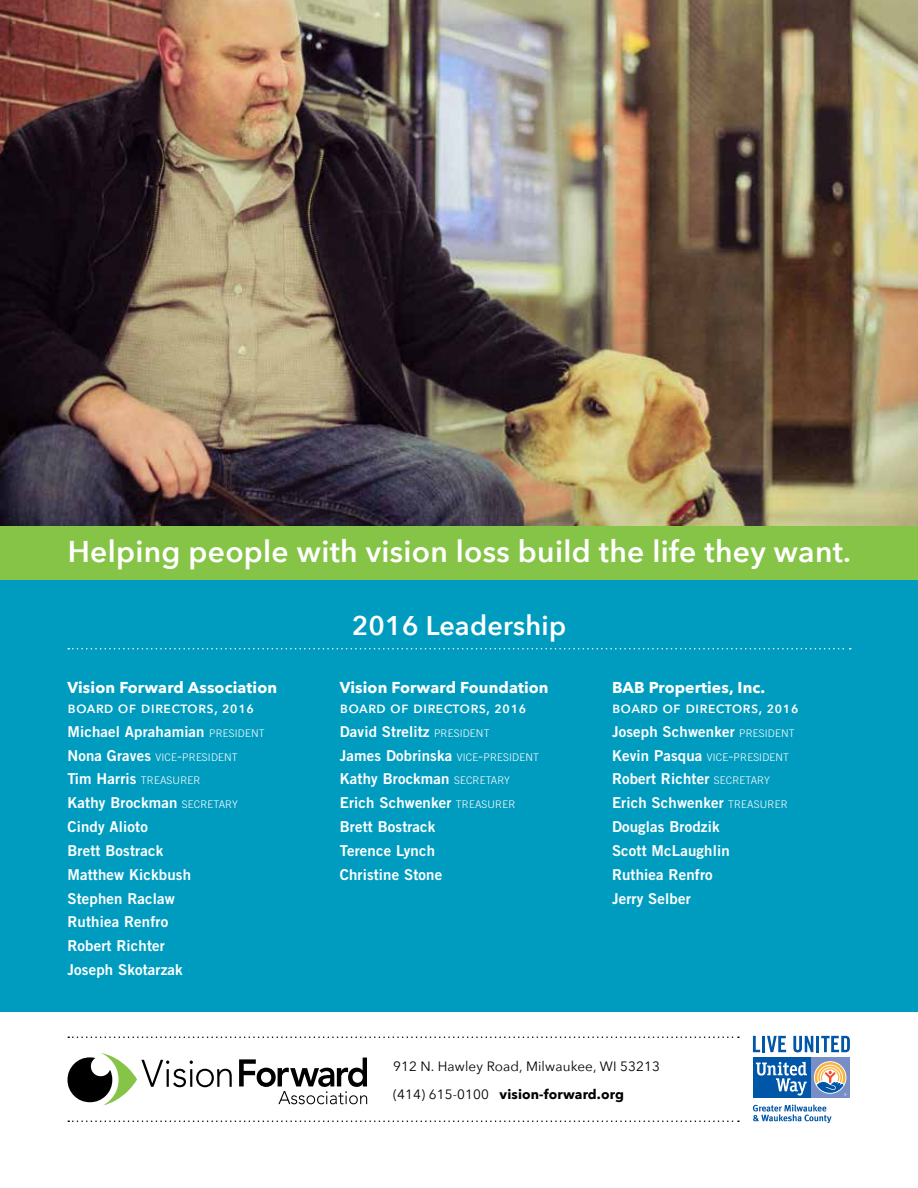
<style>
.page{position:relative;width:918px;height:1188px;background:#fff}
.page>*{position:absolute;margin:0;border:0;box-sizing:border-box;transform-origin:0 0}
.t1{font:600 30px "Avenir Next";letter-spacing:.01em;color:#fff}
.t2{font:600 27px "Avenir Next";letter-spacing:.01em;color:#fff}
.t3{font:700 15.75px "Avenir Next";letter-spacing:.01em;color:#fff}
.t4{font:500 15.75px "Avenir Next";letter-spacing:.01em;color:#fff}
.t5{font:15px/23.9px "Trade Gothic Bold Two";letter-spacing:.01em;color:#fff}
.t6{font:13.5px/27.8px "Avenir Next";letter-spacing:.01em;color:#000}
.t7{font:300 10.5px "Trade Gothic";letter-spacing:.015em;color:#fff}
.s1{font-family:"Trade Gothic";font-weight:300;font-size:10.5px}
.s2{font-family:"Trade Gothic Bold Two";font-weight:400;font-size:15px}
.s3{font-size:15px}
.s4{font-family:"Trade Gothic";font-weight:300}
.s5{font-weight:700}
</style>
<div class="page">
<img style="left:0;top:0;width:918px;height:526px">
<svg style="left:239px;top:1058px;width:128px;height:46px"></svg>
<svg style="left:67px;top:1053px;width:165px;height:52px"></svg>
<div style="left:0;top:526px;width:918px;height:486px;background:#009cc0"></div>
<div style="left:0;top:526px;width:918px;height:54px;background:#85c446"></div>
<svg style="left:753px;top:1036px;width:7px;height:16px"></svg>
<hr style="left:762px;top:1036px;width:3px;height:16px;background:#0056a7">
<svg style="left:767px;top:1036px;width:19px;height:16px"></svg>
<svg style="left:793px;top:1036px;width:20px;height:16px"></svg>
<hr style="left:816px;top:1036px;width:3px;height:16px;background:#0056a7">
<svg style="left:821px;top:1036px;width:29px;height:16px"></svg>
<div style="left:810px;top:1057px;width:40px;height:41px;background:#788ec7"></div>
<div style="left:753px;top:1057px;width:57px;height:41px;background:#0056a7"></div>
<svg style="left:814px;top:1061px;width:32px;height:33px"></svg>
<svg style="left:756px;top:1062px;width:51px;height:34px"></svg>
<svg style="left:815px;top:1062px;width:31px;height:34px"></svg>
<svg style="left:753px;top:1105px;width:79px;height:18px"></svg>
<svg style="left:68px;top:648px;width:783px;height:2px"></svg>
<svg style="left:68px;top:1036px;width:671px;height:2px"></svg>
<svg style="left:68px;top:1120px;width:671px;height:2px"></svg>
<h1 class="t1" style="left:68px;top:526px;width:785px">Helping people with vision loss build the life they want.</h1>
<p class="t3" style="left:68px;top:674px;width:211px">Vision Forward Association</p>
<p class="t4" style="left:68px;top:694px;width:188px">board of directors, 2016</p>
<p class="t5" style="left:68px;top:719px;width:199px">Michael Aprahamian <span class="s1">PRESIDENT</span></p>
<p class="t7" style="left:68px;top:751px;width:172px"><span class="s2">Nona Graves</span> VICE<span class="s3">-</span>PRESIDENT</p>
<p class="t5" style="left:68px;top:767px;width:172px">Tim Harris <span class="s1">TREASURER<br></span>Kathy Brockman <span class="s1">SECRETARY<br></span>Cindy Alioto<br>Brett Bostrack<br>Matthew Kickbush<br>Stephen Raclaw<br>Ruthiea Renfro<br>Robert Richter<br>Joseph Skotarzak</p>
<h2 class="t2" style="left:352px;top:602px;width:216px">2016 Leadership</h2>
<p class="t3" style="left:340px;top:674px;width:210px">Vision Forward Foundation</p>
<p class="t4" style="left:340px;top:694px;width:188px">board of directors, 2016</p>
<p class="t5" style="left:340px;top:719px;width:201px">David Strelitz <span class="s1">PRESIDENT<br></span>James Dobrinska <span class="s1">VICE</span><span class="s4">-</span><span class="s1">PRESIDENT<br></span>Kathy Brockman <span class="s1">SECRETARY<br></span>Erich Schwenker <span class="s1">TREASURER<br></span>Brett Bostrack<br>Terence Lynch<br>Christine Stone</p>
<p class="t3" style="left:612px;top:674px;width:155px">BAB Properties, Inc.</p>
<p class="t4" style="left:612px;top:694px;width:188px">board of directors, 2016</p>
<p class="t5" style="left:612px;top:719px;width:184px">Joseph Schwenker <span class="s1">PRESIDENT</span></p>
<p class="t7" style="left:612px;top:751px;width:179px"><span class="s2">Kevin Pasqua</span> VICE<span class="s3">-</span>PRESIDENT</p>
<p class="t5" style="left:612px;top:767px;width:177px">Robert Richter <span class="s1">SECRETARY<br></span>Erich Schwenker <span class="s1">TREASURER<br></span>Douglas Brodzik<br>Scott McLaughlin<br>Ruthiea Renfro<br>Jerry Selber</p>
<p class="t6" style="left:393px;top:1052px;width:268px">912 N. Hawley Road, Milwaukee, WI 53213 (414) 615-0100 <span class="s5">vision-forward.org</span></p>
</div>
